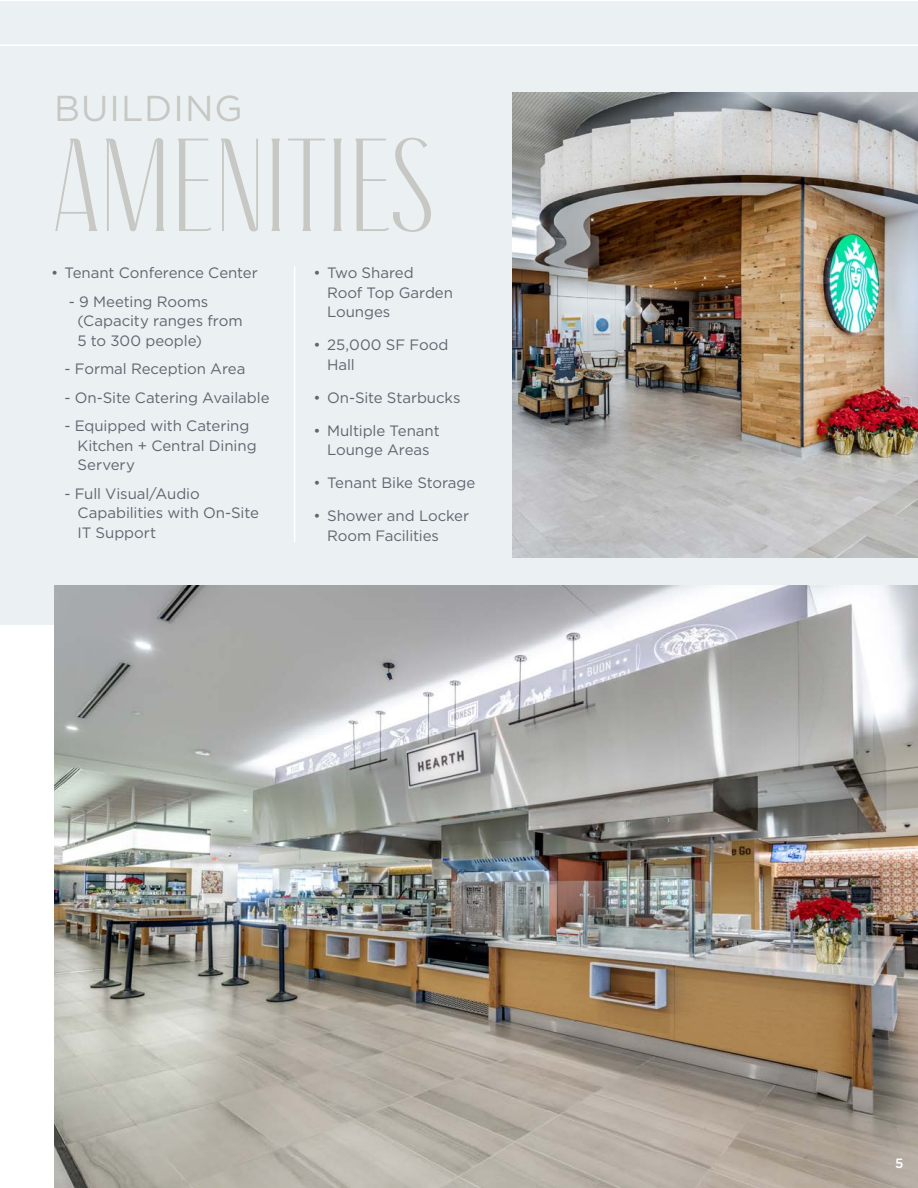
<style>
.page{position:relative;width:918px;height:1188px;background:#fff}
.page>*{position:absolute;margin:0;border:0;box-sizing:border-box;transform-origin:0 0}
.t1{font:132px "Antiga";color:#c7c7c4}
.t2{font:36px "Gotham";letter-spacing:.03em;color:#c7c7c4}
.t3{font:15px/19.5px "Gotham";letter-spacing:-.005em;color:#606571}
.t4{font:500 13.5px "Gotham";color:#fff}
</style>
<div class="page">
<div style="left:0;top:1px;width:918px;height:624px;background:#ebf1f2"></div>
<img style="left:54px;top:586px;width:864px;height:602px">
<img style="left:512px;top:92px;width:406px;height:466px">
<hr style="left:0;top:44px;width:918px;height:2px;background:#fff">
<hr style="left:294px;top:266px;width:1px;height:276px;background:#fff">
<p class="t2" style="left:54px;top:85px;width:190px">BUILDING</p>
<p class="t1" style="left:54px;top:119px;width:380px">AMENITIES</p>
<p class="t3" style="left:327px;top:263px;width:128px;text-indent:-14px">• Two Shared<br>Roof Top Garden<br>Lounges</p>
<p class="t3" style="left:327px;top:335px;width:123px;text-indent:-14px">• 25,000 SF Food<br>Hall</p>
<p class="t3" style="left:314px;top:387px;width:149px">• On-Site Starbucks</p>
<p class="t3" style="left:314px;top:420px;width:128px;text-align:center">• Multiple Tenant<br>Lounge Areas</p>
<p class="t3" style="left:314px;top:473px;width:163px">• Tenant Bike Storage</p>
<p class="t3" style="left:327px;top:506px;width:144px;text-indent:-14px">• Shower and Locker<br>Room Facilities</p>
<p class="t3" style="left:51px;top:263px;width:208px">• Tenant Conference Center</p>
<p class="t3" style="left:78px;top:291px;width:167px;text-indent:-9px">- 9 Meeting Rooms (Capacity ranges from<br>5 to 300 people)</p>
<p class="t3" style="left:64px;top:359px;width:182px">- Formal Reception Area</p>
<p class="t3" style="left:64px;top:387px;width:207px">- On-Site Catering Available</p>
<p class="t3" style="left:78px;top:416px;width:181px;text-indent:-13px">- Equipped with Catering<br>Kitchen + Central Dining<br>Servery</p>
<p class="t3" style="left:78px;top:483px;width:183px;text-indent:-13px">- Full Visual/Audio<br>Capabilities with On-Site<br>IT Support</p>
<p class="t4" style="left:895px;top:1155px;width:10px">5</p>
</div>
